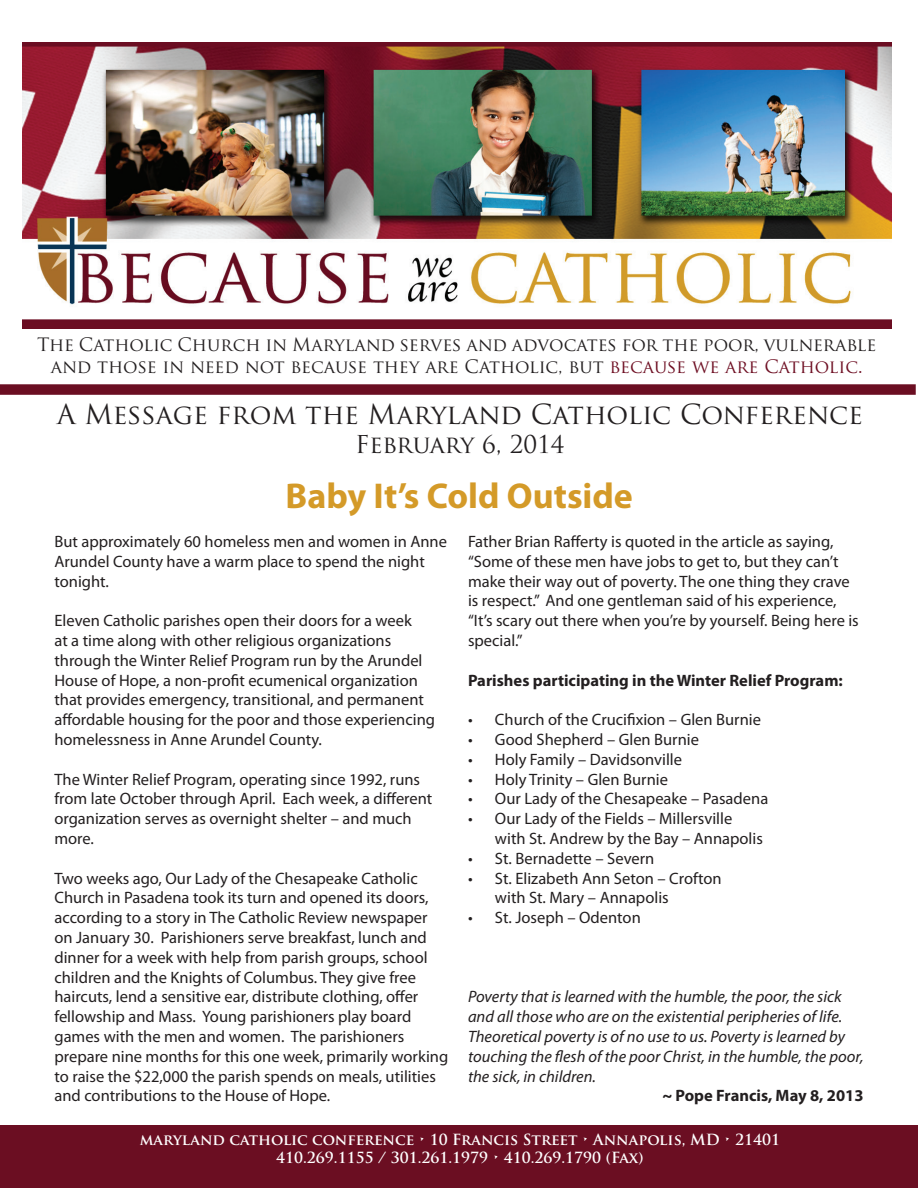
<style>
.page{position:relative;width:918px;height:1188px;background:#fff}
.page>*{position:absolute;margin:0;border:0;box-sizing:border-box;transform-origin:0 0}
.t1{font:700 36px "Myriad Pro";color:#d49a28}
.t2{font:27px "Trajan Pro";color:#231f20}
.t3{font:24px "Trajan Pro";color:#231f20}
.t4{font:18px/21.6px "Trajan Pro";color:#231f20;text-align:center}
.t5{font:16.5px/19.8px "Myriad Pro";color:#231f20}
.t6{font:italic 16.5px/19.8px "Myriad Pro";color:#231f20}
.t7{font:700 16.5px "Myriad Pro";color:#231f20}
.t8{font:700 15px/18px "Trajan Pro";color:#fff;text-align:center}
.s1{color:#6e0f23}
</style>
<div class="page">
<div style="left:0;top:1125px;width:918px;height:63px;background:#6b0e22"></div>
<img style="left:22px;top:42px;width:869px;height:286px">
<div style="left:0;top:384px;width:916px;height:11px;background:#6b0e22"></div>
<p class="t4" style="left:37px;top:334px;width:841px">The Catholic Church in Maryland serves and advocates for the poor, vulnerable and those in need not because they are Catholic, but <span class="s1">because we are Catholic.</span></p>
<h2 class="t2" style="left:57px;top:397px;width:808px">A Message from the Maryland Catholic Conference</h2>
<h3 class="t3" style="left:355px;top:429px;width:211px">February 6, 2014</h3>
<h1 class="t1" style="left:285px;top:472px;width:349px">Baby It’s Cold Outside</h1>
<p class="t5" style="left:54px;top:531px;width:394px">But approximately 60 homeless men and women in Anne<br>Arundel County have a warm place to spend the night tonight.</p>
<p class="t5" style="left:54px;top:610px;width:382px">Eleven Catholic parishes open their doors for a week<br>at a time along with other religious organizations through the Winter Relief Program run by the Arundel House of Hope, a non-profit ecumenical organization that provides emergency, transitional, and permanent affordable housing for the poor and those experiencing homelessness in Anne Arundel County.</p>
<p class="t5" style="left:54px;top:769px;width:379px">The Winter Relief Program, operating since 1992, runs from late October through April. Each week, a different organization serves as overnight shelter – and much more.</p>
<p class="t5" style="left:54px;top:868px;width:395px">Two weeks ago, Our Lady of the Chesapeake Catholic Church in Pasadena took its turn and opened its doors, according to a story in The Catholic Review newspaper on January 30. Parishioners serve breakfast, lunch and dinner for a week with help from parish groups, school children and the Knights of Columbus. They give free haircuts, lend a sensitive ear, distribute clothing, offer fellowship and Mass. Young parishioners play board games with the men and women. The parishioners prepare nine months for this one week, primarily working to raise the $22,000 the parish spends on meals, utilities and contributions to the House of Hope.</p>
<p class="t5" style="left:468px;top:531px;width:392px">Father Brian Rafferty is quoted in the article as saying, “Some of these men have jobs to get to, but they can’t make their way out of poverty. The one thing they crave is respect.” And one gentleman said of his experience, “It’s scary out there when you’re by yourself. Being here is special.”</p>
<p class="t7" style="left:468px;top:669px;width:376px">Parishes participating in the Winter Relief Program:</p>
<p class="t5" style="left:468px;top:709px;width:294px">• Church of the Crucifixion – Glen Burnie</p>
<p class="t5" style="left:468px;top:729px;width:233px">• Good Shepherd – Glen Burnie</p>
<p class="t5" style="left:468px;top:749px;width:216px">• Holy Family – Davidsonville</p>
<p class="t5" style="left:468px;top:769px;width:201px">• Holy Trinity – Glen Burnie</p>
<p class="t5" style="left:468px;top:789px;width:302px">• Our Lady of the Chesapeake – Pasadena</p>
<p class="t5" style="left:495px;top:808px;width:269px;text-indent:-27px">• Our Lady of the Fields – Millersville with St. Andrew by the Bay – Annapolis</p>
<p class="t5" style="left:468px;top:848px;width:188px">• St. Bernadette – Severn</p>
<p class="t5" style="left:495px;top:868px;width:228px;text-indent:-27px">• St. Elizabeth Ann Seton – Crofton with St. Mary – Annapolis</p>
<p class="t5" style="left:468px;top:907px;width:174px">• St. Joseph – Odenton</p>
<p class="t6" style="left:468px;top:987px;width:397px">Poverty that is learned with the humble, the poor, the sick and all those who are on the existential peripheries of life.<br>Theoretical poverty is of no use to us. Poverty is learned by touching the flesh of the poor Christ, in the humble, the poor, the sick, in children.</p>
<p class="t7" style="left:662px;top:1085px;width:203px">~ Pope Francis, May 8, 2013</p>
<p class="t8" style="left:140px;top:1131px;width:635px">maryland catholic conference • 10 Francis Street • Annapolis, MD • 21401<br>410.269.1155 / 301.261.1979 • 410.269.1790 (Fax)</p>
</div>
